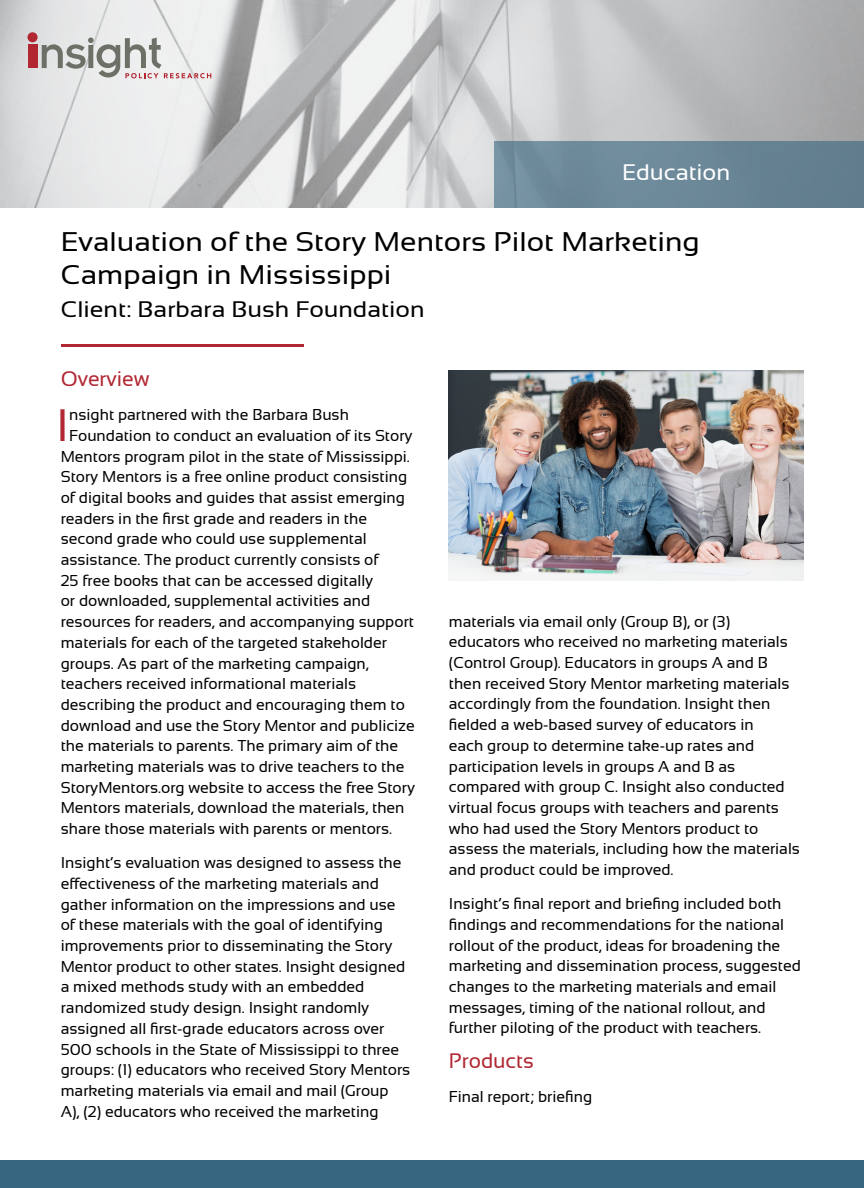
<style>
.page{position:relative;width:864px;height:1188px;background:#fff}
.page>*{position:absolute;margin:0;border:0;box-sizing:border-box;transform-origin:0 0}
.t1{font:45.45px "Sansation";color:#b12732}
.t2{font:27px/32.4px "Sansation";color:#000;scale:1.1 1}
.t3{font:22.5px "Sansation";color:#000;scale:1.1 1}
.t4{font:22.5px "Sansation";color:#fff;scale:1.05 1}
.t5{font:21px "Sansation";color:#b12732}
.t6{font:15.75px/20.7px "Sansation";color:#000}
</style>
<div class="page">
<div style="left:0;top:1161px;width:864px;height:27px;background:#376681"></div>
<img style="left:0;top:0;width:864px;height:207px">
<div style="left:495px;top:141px;width:369px;height:66px;background:#6b8899"></div>
<hr style="left:61px;top:344px;width:243px;height:2px;background:#b12732">
<div style="left:28px;top:45px;width:9px;height:23px;background:#b12832"></div>
<div style="left:27px;top:32px;width:11px;height:10px;background:#b12832;border-radius:50%"></div>
<svg style="left:42px;top:38px;width:169px;height:40px"></svg>
<img style="left:449px;top:371px;width:354px;height:210px">
<h3 class="t4" style="left:622px;top:160px;width:105px">Education</h3>
<h2 class="t2" style="left:61px;top:226px;width:583px">Evaluation of the Story Mentors Pilot Marketing<br>Campaign in Mississippi</h2>
<h3 class="t3" style="left:61px;top:297px;width:332px">Client: Barbara Bush Foundation</h3>
<h3 class="t5" style="left:61px;top:367px;width:90px">Overview</h3>
<h1 class="t1" style="left:56px;top:400px;width:14px">I</h1>
<p class="t6" style="left:69px;top:404px;width:281px">nsight partnered with the Barbara Bush</p>
<p class="t6" style="left:69px;top:425px;width:345px">Foundation to conduct an evaluation of its Story</p>
<p class="t6" style="left:61px;top:446px;width:351px">Mentors program pilot in the state of Mississippi.</p>
<p class="t6" style="left:61px;top:466px;width:348px">Story Mentors is a free online product consisting</p>
<p class="t6" style="left:61px;top:487px;width:346px">of digital books and guides that assist emerging</p>
<p class="t6" style="left:61px;top:508px;width:308px">readers in the first grade and readers in the</p>
<p class="t6" style="left:61px;top:529px;width:308px">second grade who could use supplemental</p>
<p class="t6" style="left:61px;top:549px;width:319px">assistance. The product currently consists of</p>
<p class="t6" style="left:61px;top:570px;width:314px">25 free books that can be accessed digitally</p>
<p class="t6" style="left:61px;top:591px;width:311px">or downloaded, supplemental activities and</p>
<p class="t6" style="left:61px;top:611px;width:355px">resources for readers, and accompanying support</p>
<p class="t6" style="left:61px;top:632px;width:328px">materials for each of the targeted stakeholder</p>
<p class="t6" style="left:61px;top:653px;width:310px">groups. As part of the marketing campaign,</p>
<p class="t6" style="left:61px;top:673px;width:297px">teachers received informational materials</p>
<p class="t6" style="left:61px;top:694px;width:346px">describing the product and encouraging them to</p>
<p class="t6" style="left:61px;top:715px;width:356px">download and use the Story Mentor and publicize</p>
<p class="t6" style="left:61px;top:736px;width:339px">the materials to parents. The primary aim of the</p>
<p class="t6" style="left:61px;top:756px;width:345px">marketing materials was to drive teachers to the</p>
<p class="t6" style="left:61px;top:777px;width:356px">StoryMentors.org website to access the free Story</p>
<p class="t6" style="left:61px;top:798px;width:345px">Mentors materials, download the materials, then</p>
<p class="t6" style="left:61px;top:818px;width:333px">share those materials with parents or mentors.</p>
<p class="t6" style="left:61px;top:852px;width:351px">Insight’s evaluation was designed to assess the effectiveness of the marketing materials and gather information on the impressions and use of these materials with the goal of identifying improvements prior to disseminating the Story Mentor product to other states. Insight designed a mixed methods study with an embedded randomized study design. Insight randomly assigned all first-grade educators across over 500 schools in the State of Mississippi to three groups: (1) educators who received Story Mentors marketing materials via email and mail (Group A), (2) educators who received the marketing</p>
<p class="t6" style="left:449px;top:611px;width:353px">materials via email only (Group B), or (3) educators who received no marketing materials (Control Group). Educators in groups A and B then received Story Mentor marketing materials accordingly from the foundation. Insight then fielded a web-based survey of educators in<br>each group to determine take-up rates and participation levels in groups A and B as compared with group C. Insight also conducted virtual focus groups with teachers and parents who had used the Story Mentors product to assess the materials, including how the materials and product could be improved.</p>
<p class="t6" style="left:449px;top:893px;width:354px">Insight’s final report and briefing included both findings and recommendations for the national rollout of the product, ideas for broadening the marketing and dissemination process, suggested changes to the marketing materials and email messages, timing of the national rollout, and further piloting of the product with teachers.</p>
<h3 class="t5" style="left:449px;top:1049px;width:86px">Products</h3>
<p class="t6" style="left:449px;top:1086px;width:145px">Final report; briefing</p>
</div>
